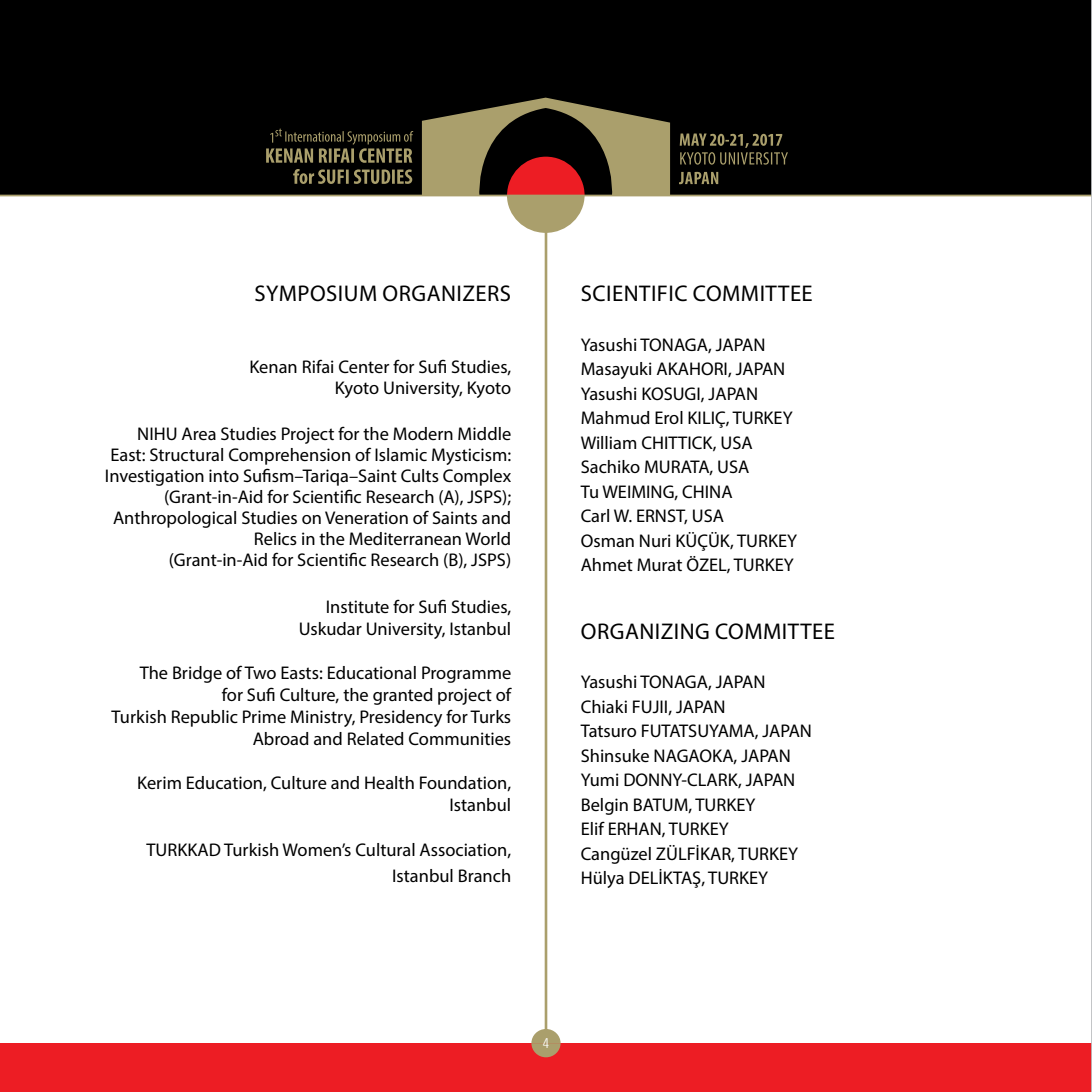
<style>
.page{position:relative;width:1092px;height:1092px;background:#fff}
.page>*{position:absolute;margin:0;border:0;box-sizing:border-box;transform-origin:0 0}
.t1{font:22.75px "Myriad Pro";letter-spacing:.02em;color:#000}
.t2{font:18.38px/24.5px "Myriad Pro";color:#000;text-align:right}
.t3{font:300 condensed 14px "Zurich BT";color:#fff}
</style>
<div class="page">
<div style="left:0;top:0;width:1091px;height:195px;background:#000"></div>
<div style="left:0;top:1043px;width:1091px;height:48px;background:#ed1d24"></div>
<hr style="left:544px;top:222px;width:3px;height:815px;background:#aa9f6c">
<svg style="left:531px;top:1028px;width:29px;height:29px"></svg>
<svg style="left:422px;top:98px;width:248px;height:135px"></svg>
<svg style="left:679px;top:172px;width:39px;height:12px"></svg>
<svg style="left:679px;top:133px;width:108px;height:32px"></svg>
<svg style="left:293px;top:169px;width:119px;height:15px"></svg>
<svg style="left:266px;top:128px;width:147px;height:35px"></svg>
<hr style="left:0;top:195px;width:1091px;height:1px;background:#aa9f6c">
<p class="t1" style="left:254px;top:279px;width:258px">SYMPOSIUM ORGANIZERS</p>
<p class="t2" style="left:249px;top:356px;width:263px;line-height:21px">Kenan Rifai Center for Sufi Studies,<br>Kyoto University, Kyoto</p>
<p class="t2" style="left:105px;top:423px;width:408px;line-height:21px">NIHU Area Studies Project for the Modern Middle East: Structural Comprehension of Islamic Mysticism:<br>Investigation into Sufism–Tariqa–Saint Cults Complex (Grant-in-Aid for Scientific Research (A), JSPS); Anthropological Studies on Veneration of Saints and Relics in the Mediterranean World<br>(Grant-in-Aid for Scientific Research (B), JSPS)</p>
<p class="t2" style="left:299px;top:595px;width:214px;line-height:22.1px">Institute for Sufi Studies,<br>Uskudar University, Istanbul</p>
<p class="t2" style="left:112px;top:661px;width:401px;line-height:22.1px">The Bridge of Two Easts: Educational Programme<br>for Sufi Culture, the granted project of<br>Turkish Republic Prime Ministry, Presidency for Turks Abroad and Related Communities</p>
<p class="t2" style="left:137px;top:771px;width:375px;line-height:22.1px">Kerim Education, Culture and Health Foundation,<br>Istanbul</p>
<p class="t2" style="left:146px;top:835px;width:366px;line-height:26.2px">TURKKAD Turkish Women’s Cultural Association,<br>Istanbul Branch</p>
<p class="t1" style="left:581px;top:279px;width:233px">SCIENTIFIC COMMITTEE</p>
<p class="t2" style="left:580px;top:332px;width:218px;text-align:left">Yasushi TONAGA, JAPAN<br>Masayuki AKAHORI, JAPAN<br>Yasushi KOSUGI, JAPAN<br>Mahmud Erol KILIÇ, TURKEY<br>William CHITTICK, USA<br>Sachiko MURATA, USA<br>Tu WEIMING, CHINA<br>Carl W. ERNST, USA<br>Osman Nuri KÜÇÜK, TURKEY<br>Ahmet Murat ÖZEL, TURKEY</p>
<p class="t1" style="left:581px;top:617px;width:255px">ORGANIZING COMMITTEE</p>
<p class="t2" style="left:580px;top:669px;width:233px;text-align:left">Yasushi TONAGA, JAPAN<br>Chiaki FUJII, JAPAN<br>Tatsuro FUTATSUYAMA, JAPAN<br>Shinsuke NAGAOKA, JAPAN<br>Yumi DONNY-CLARK, JAPAN<br>Belgin BATUM, TURKEY<br>Elif ERHAN, TURKEY<br>Cangüzel ZÜLFİKAR, TURKEY<br>Hülya DELİKTAŞ, TURKEY</p>
<p class="t3" style="left:542px;top:1034px;width:8px">4</p>
</div>
